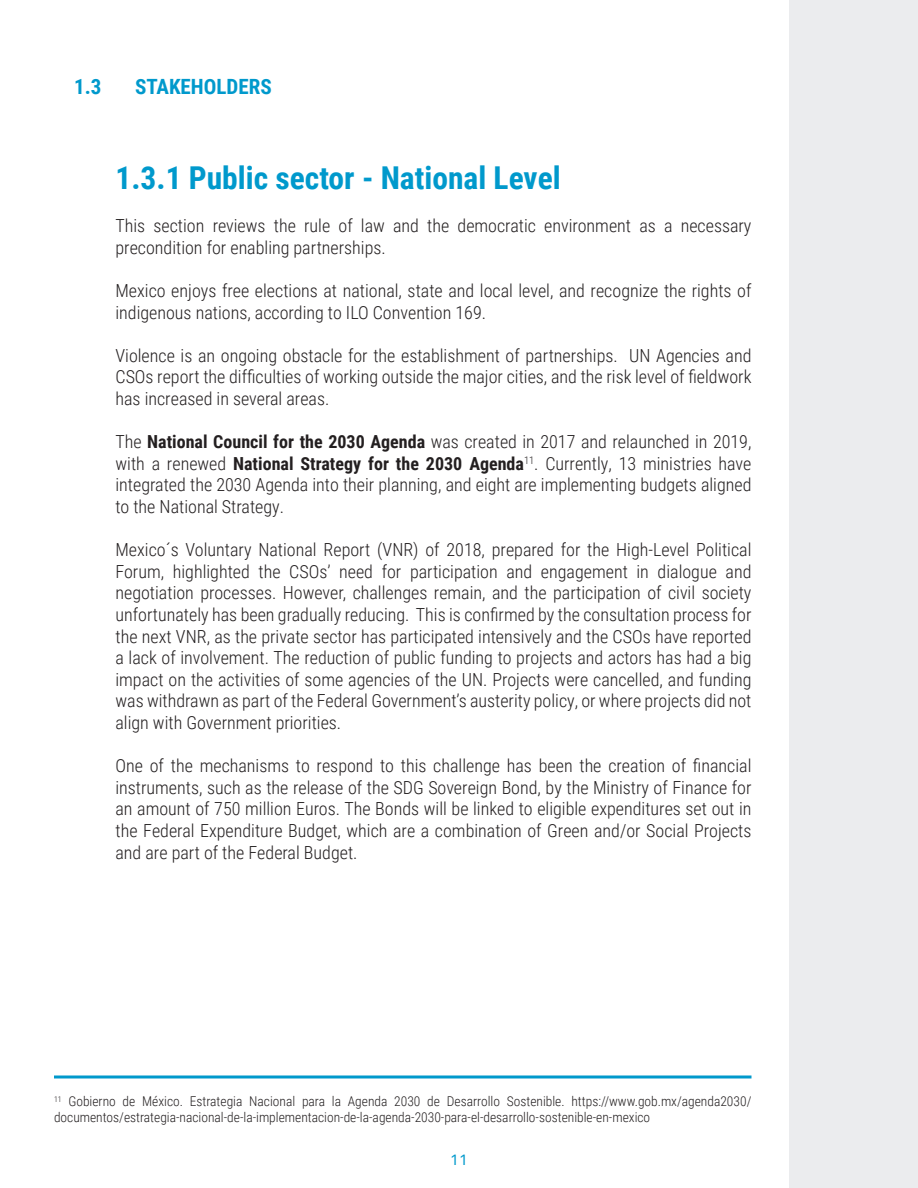
<style>
.page{position:relative;width:918px;height:1188px;background:#fff}
.page>*{position:absolute;margin:0;border:0;box-sizing:border-box;transform-origin:0 0}
.Title1_main{font:700 31.5px "Roboto Condensed";color:#09c}
.Title2_-_box{font:700 21px "Roboto Condensed";color:#09c}
.Body_Main{font:300 18px/21.6px "Roboto Condensed";color:#231f20;text-align:justify}
.t1{font:15px "Akkurat LL";color:#09c}
.Footnotes_main{font:300 13.5px/16.2px "Roboto Condensed";color:#231f20}
.s1{font-weight:700}
</style>
<div class="page">
<hr style="left:54px;top:1076px;width:698px;height:2px;background:#09c">
<div style="left:789px;top:0;width:129px;height:1188px;background:#ebecee"></div>
<p class="Title2_-_box" style="left:74px;top:72px;width:29px">1.3</p>
<p class="Title2_-_box" style="left:135px;top:72px;width:138px">STAKEHOLDERS</p>
<p class="Title1_main" style="left:116px;top:156px;width:447px">1.3.1 Public sector - National Level</p>
<p class="Body_Main" style="left:116px;top:214px;width:638px">This section reviews the rule of law and the democratic environment as a necessary precondition for enabling partnerships.</p>
<p class="Body_Main" style="left:116px;top:279px;width:637px">Mexico enjoys free elections at national, state and local level, and recognize the rights of indigenous nations, according to ILO Convention 169.</p>
<p class="Body_Main" style="left:116px;top:344px;width:638px">Violence is an ongoing obstacle for the establishment of partnerships. UN Agencies and CSOs report the difficulties of working outside the major cities, and the risk level of fieldwork has increased in several areas.</p>
<p class="Body_Main" style="left:115px;top:430px;width:638px">The <span class="s1">National Council for the 2030 Agenda</span> was created in 2017 and relaunched in 2019, with a renewed <span class="s1">National Strategy for the 2030 Agenda</span><sup>11</sup>. Currently, 13 ministries have integrated the 2030 Agenda into their planning, and eight are implementing budgets aligned to the National Strategy.</p>
<p class="Body_Main" style="left:115px;top:538px;width:638px">Mexico´s Voluntary National Report (VNR) of 2018, prepared for the High-Level Political Forum, highlighted the CSOs’ need for participation and engagement in dialogue and negotiation processes. However, challenges remain, and the participation of civil society unfortunately has been gradually reducing. This is confirmed by the consultation process for the next VNR, as the private sector has participated intensively and the CSOs have reported a lack of involvement. The reduction of public funding to projects and actors has had a big impact on the activities of some agencies of the UN. Projects were cancelled, and funding was withdrawn as part of the Federal Government’s austerity policy, or where projects did not align with Government priorities.</p>
<p class="Body_Main" style="left:115px;top:754px;width:638px">One of the mechanisms to respond to this challenge has been the creation of financial instruments, such as the release of the SDG Sovereign Bond, by the Ministry of Finance for an amount of 750 million Euros. The Bonds will be linked to eligible expenditures set out in the Federal Expenditure Budget, which are a combination of Green and/or Social Projects and are part of the Federal Budget.</p>
<p class="Footnotes_main" style="left:54px;top:1093px;width:699px"><sup>11</sup> Gobierno de México. Estrategia Nacional para la Agenda 2030 de Desarrollo Sostenible. https://www.gob.mx/agenda2030/ documentos/estrategia-nacional-de-la-implementacion-de-la-agenda-2030-para-el-desarrollo-sostenible-en-mexico</p>
<p class="t1" style="left:452px;top:1148px;width:16px">11</p>
</div>
